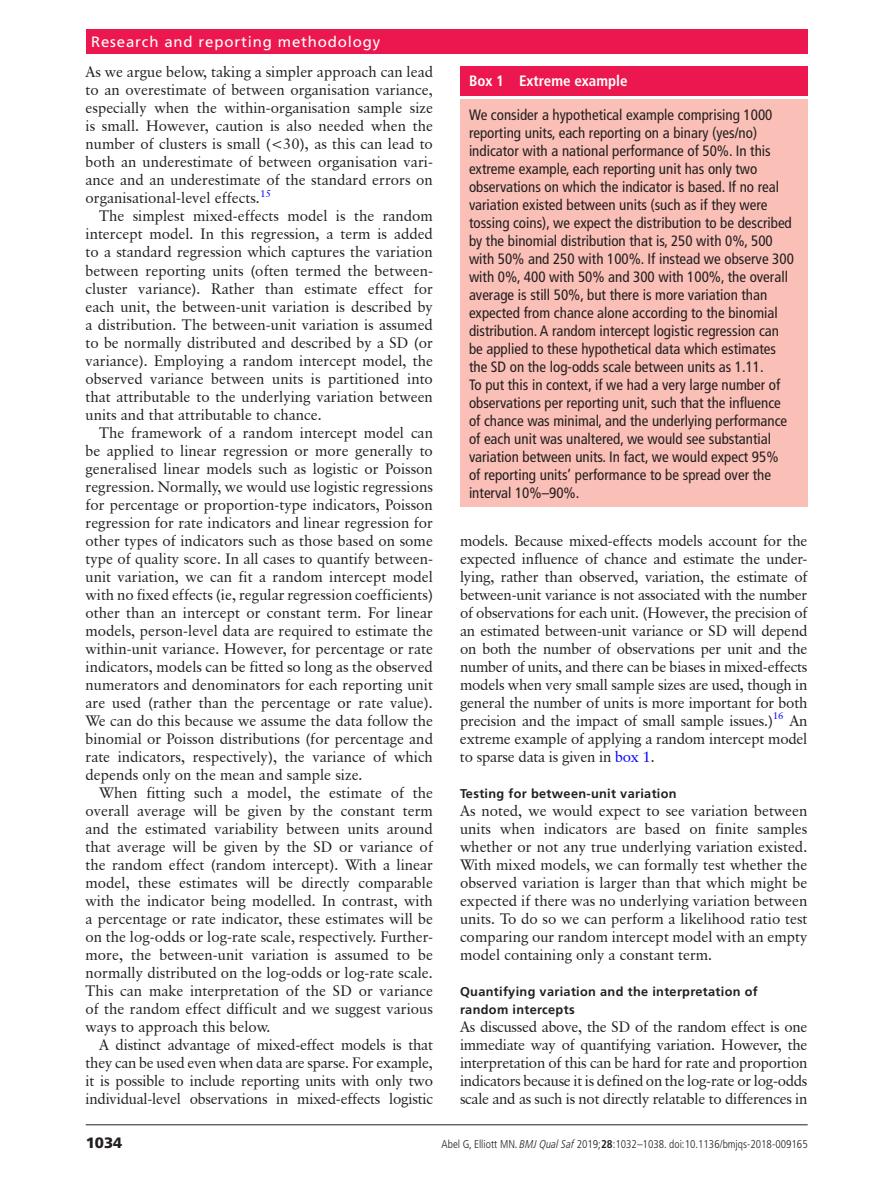
<style>
.page{position:relative;width:893px;height:1191px;background:#fff}
.page>*{position:absolute;margin:0;border:0;box-sizing:border-box;transform-origin:0 0}
.t1{font:15px/18px "Classical Garamond BT";color:#231f20;text-align:justify}
.t2{font:condensed 15px/18px "Frutiger LT Pro";color:#231f20}
.t3{font:15px "Frutiger LT Std";letter-spacing:.055em;color:#fff}
.t4{font:700 condensed 15px "Frutiger LT Pro";color:#fff}
.t5{font:900 15px "Frutiger LT Std";color:#231f20}
.t6{font:700 12.75px/18px "Frutiger LT Std";letter-spacing:.025em;color:#231f20}
.t7{font:300 condensed 11.25px "Frutiger LT Pro";color:#231f20}
.t8{font:9.9px "Classical Garamond BT";color:#00f}
.s1{color:#00f}
.s2{font-style:italic}
.s3{font-weight:700}
</style>
<div class="page">
<hr style="left:86px;top:1124px;width:722px;height:1px;background:#231f20">
<div style="left:86px;top:30px;width:722px;height:24px;background:#ed174f"></div>
<div style="left:460px;top:66px;width:347px;height:29px;background:#ed174f"></div>
<div style="left:460px;top:99px;width:347px;height:408px;background:#fabfb7"></div>
<p class="t3" style="left:91px;top:33px;width:291px">Research and reporting methodology</p>
<p class="t1" style="left:86px;top:63px;width:349px">As we argue below, taking a simpler approach can lead to an overestimate of between organisation variance, especially when the within-organisation sample size is small. However, caution is also needed when the number of clusters is small (&lt;30), as this can lead to both an underestimate of between organisation vari&shy;ance and an underestimate of the standard errors on organisational-level effects.</p>
<p class="t8" style="left:260px;top:187px;width:13px">15</p>
<p class="t1" style="left:85px;top:207px;width:349px;text-indent:14px">The simplest mixed-effects model is the random intercept model. In this regression, a term is added to a standard regression which captures the variation between reporting units (often termed the between&shy;cluster variance). Rather than estimate effect for each unit, the between-unit variation is described by a distribution. The between-unit variation is assumed to be normally distributed and described by a SD (or variance). Employing a random intercept model, the observed variance between units is partitioned into that attributable to the underlying variation between units and that attributable to chance.</p>
<p class="t1" style="left:85px;top:423px;width:349px;text-indent:14px">The framework of a random intercept model can be applied to linear regression or more generally to generalised linear models such as logistic or Poisson regression. Normally, we would use logistic regressions for percentage or proportion-type indicators, Poisson regression for rate indicators and linear regression for other types of indicators such as those based on some type of quality score. In all cases to quantify between&shy;unit variation, we can fit a random intercept model with no fixed effects (ie, regular regression coefficients) other than an intercept or constant term. For linear models, person-level data are required to estimate the within-unit variance. However, for percentage or rate indicators, models can be fitted so long as the observed numerators and denominators for each reporting unit are used (rather than the percentage or rate value).<br>We can do this because we assume the data follow the binomial or Poisson distributions (for percentage and rate indicators, respectively), the variance of which depends only on the mean and sample size.</p>
<p class="t1" style="left:85px;top:783px;width:349px;text-indent:14px">When fitting such a model, the estimate of the overall average will be given by the constant term and the estimated variability between units around that average will be given by the SD or variance of the random effect (random intercept). With a linear model, these estimates will be directly comparable with the indicator being modelled. In contrast, with a percentage or rate indicator, these estimates will be on the log-odds or log-rate scale, respectively. Further&shy;more, the between-unit variation is assumed to be normally distributed on the log-odds or log-rate scale.<br>This can make interpretation of the SD or variance of the random effect difficult and we suggest various ways to approach this below.</p>
<p class="t1" style="left:85px;top:1035px;width:349px;text-indent:14px">A distinct advantage of mixed-effect models is that they can be used even when data are sparse. For example, it is possible to include reporting units with only two individual-level observations in mixed-effects logistic</p>
<p class="t4" style="left:469px;top:72px;width:160px">Box 1 Extreme example</p>
<p class="t2" style="left:469px;top:105px;width:326px">We consider a hypothetical example comprising 1000 reporting units, each reporting on a binary (yes/no) indicator with a national performance of 50%. In this extreme example, each reporting unit has only two observations on which the indicator is based. If no real variation existed between units (such as if they were tossing coins), we expect the distribution to be described by the binomial distribution that is, 250 with 0%, 500 with 50% and 250 with 100%. If instead we observe 300 with 0%, 400 with 50% and 300 with 100%, the overall average is still 50%, but there is more variation than expected from chance alone according to the binomial distribution. A random intercept logistic regression can be applied to these hypothetical data which estimates the SD on the log-odds scale between units as 1.11.<br>To put this in context, if we had a very large number of observations per reporting unit, such that the influence of chance was minimal, and the underlying performance of each unit was unaltered, we would see substantial variation between units. In fact, we would expect 95%<br>of reporting units’ performance to be spread over the interval 10%–90%.</p>
<p class="t1" style="left:460px;top:531px;width:349px">models. Because mixed-effects models account for the expected influence of chance and estimate the under&shy;lying, rather than observed, variation, the estimate of between-unit variance is not associated with the number of observations for each unit. (However, the precision of an estimated between-unit variance or SD will depend on both the number of observations per unit and the number of units, and there can be biases in mixed-effects models when very small sample sizes are used, though in general the number of units is more important for both precision and the impact of small sample issues.)</p>
<p class="t8" style="left:773px;top:709px;width:12px">16</p>
<p class="t1" style="left:460px;top:711px;width:349px;text-indent:329px">An extreme example of applying a random intercept model to sparse data is given in <span class="s1">box 1</span>.</p>
<p class="t6" style="left:460px;top:784px;width:218px">Testing for between-unit variation</p>
<p class="t1" style="left:460px;top:801px;width:349px">As noted, we would expect to see variation between units when indicators are based on finite samples whether or not any true underlying variation existed.<br>With mixed models, we can formally test whether the observed variation is larger than that which might be expected if there was no underlying variation between units. To do so we can perform a likelihood ratio test comparing our random intercept model with an empty model containing only a constant term.</p>
<p class="t6" style="left:460px;top:982px;width:299px">Quantifying variation and the interpretation of random intercepts</p>
<p class="t1" style="left:460px;top:1017px;width:349px">As discussed above, the SD of the random effect is one immediate way of quantifying variation. However, the interpretation of this can be hard for rate and proportion indicators because it is defined on the log-rate or log-odds scale and as such is not directly relatable to differences in</p>
<p class="t5" style="left:86px;top:1133px;width:38px">1034</p>
<p class="t7" style="left:442px;top:1137px;width:368px">Abel G, Elliott MN. <span class="s2">BMJ Qual Saf</span> 2019;<span class="s3">28</span>:1032–1038. doi:10.1136/bmjqs-2018-009165</p>
</div>
